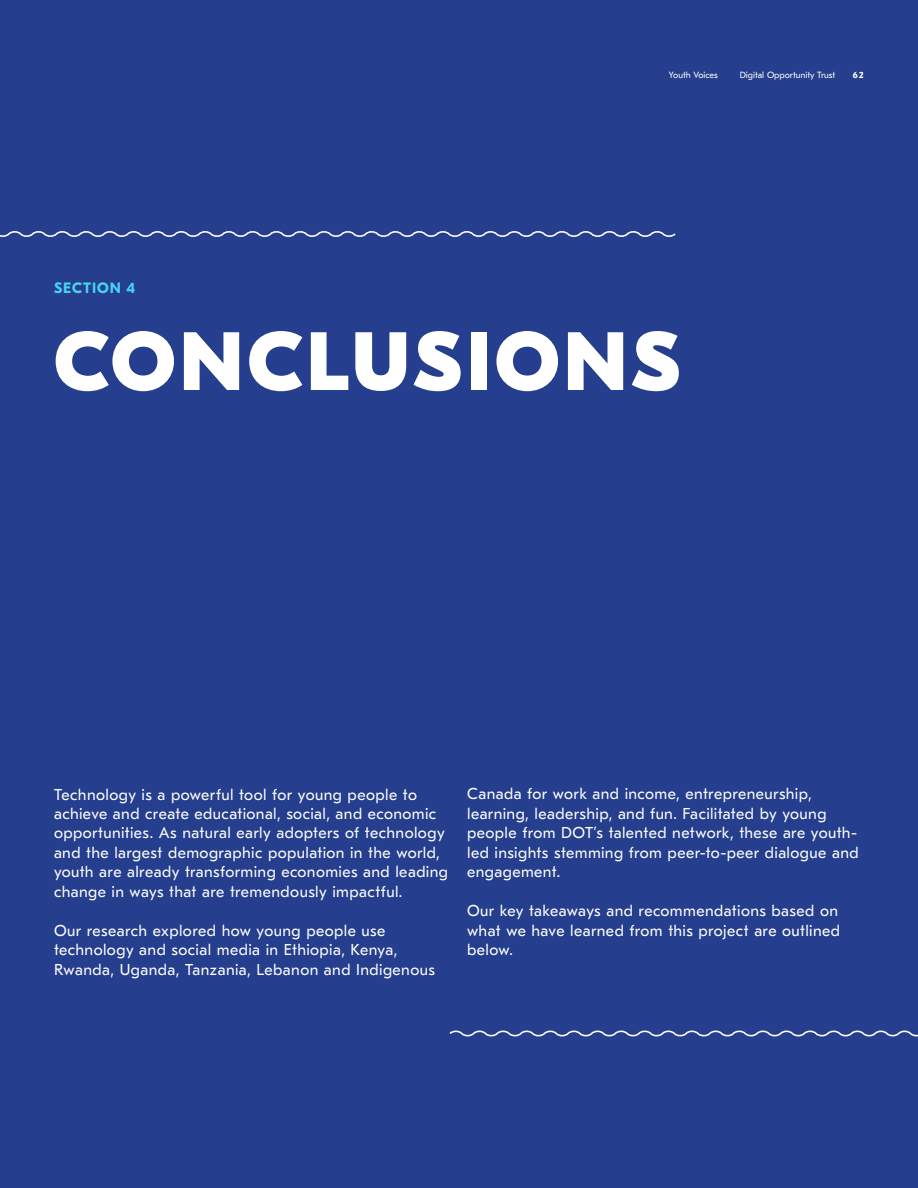
<style>
.page{position:relative;width:918px;height:1188px;background:#253e8d}
.page>*{position:absolute;margin:0;border:0;box-sizing:border-box;transform-origin:0 0}
.t1{font:800 82.5px "GT Eesti Pro Display";letter-spacing:.045em;color:#fff}
.t2{font:15.75px/19.5px "GT Eesti Pro Text";letter-spacing:.025em;color:#fff}
.t3{font:700 15px "GT Eesti Pro Display";letter-spacing:.065em;color:#47d2f3}
.t4{font:9px "GT Eesti Pro Text";color:#fff}
.t5{font:700 9px "GT Eesti Pro Text";color:#fff}
</style>
<div class="page">
<svg style="left:449px;top:1030px;width:469px;height:7px"></svg>
<svg style="left:0;top:231px;width:676px;height:6px"></svg>
<p class="t3" style="left:54px;top:279px;width:83px">SECTION 4</p>
<p class="t4" style="left:669px;top:70px;width:50px">Youth Voices</p>
<p class="t4" style="left:740px;top:70px;width:97px">Digital Opportunity Trust</p>
<p class="t5" style="left:853px;top:70px;width:13px">62</p>
<h1 class="t1" style="left:54px;top:316px;width:628px">CONCLUSIONS</h1>
<p class="t2" style="left:54px;top:785px;width:396px">Technology is a powerful tool for young people to achieve and create educational, social, and economic opportunities. As natural early adopters of technology and the largest demographic population in the world, youth are already transforming economies and leading change in ways that are tremendously impactful.</p>
<p class="t2" style="left:54px;top:921px;width:382px">Our research explored how young people use technology and social media in Ethiopia, Kenya,<br>Rwanda, Uganda, Tanzania, Lebanon and Indigenous</p>
<p class="t2" style="left:467px;top:785px;width:393px">Canada for work and income, entrepreneurship, learning, leadership, and fun. Facilitated by young people from DOT’s talented network, these are youth&shy;led insights stemming from peer-to-peer dialogue and engagement.</p>
<p class="t2" style="left:467px;top:902px;width:374px">Our key takeaways and recommendations based on what we have learned from this project are outlined below.</p>
</div>
